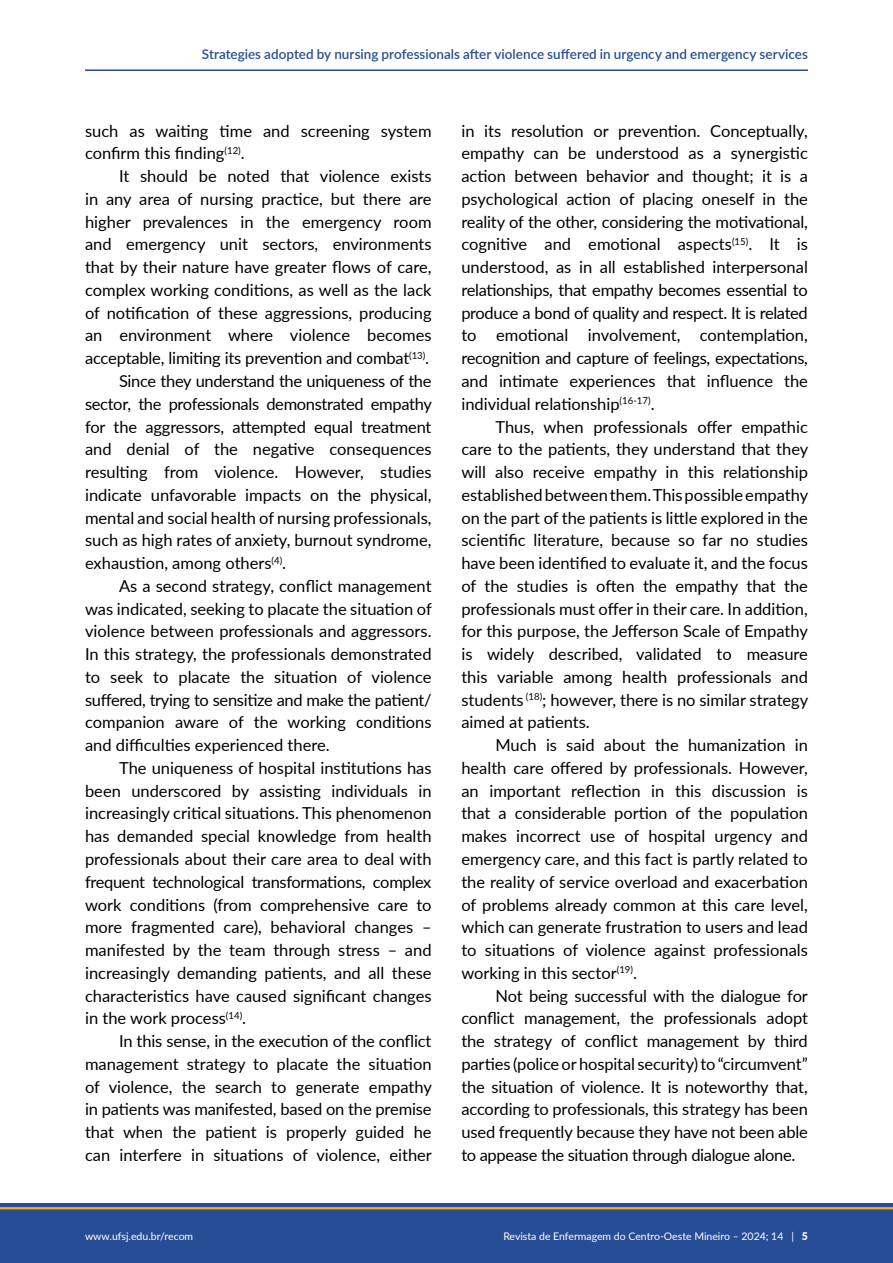
<style>
.page{position:relative;width:893px;height:1263px;background:#fff}
.page>*{position:absolute;margin:0;border:0;box-sizing:border-box;transform-origin:0 0}
.TXT{font:16.5px/22.8px "Lato";color:#000;text-align:justify}
.t1{font:600 13.5px "Lato";color:#274d95}
.t2{font:10.5px "Lato";color:#fff}
.s1{font-weight:900}
</style>
<div class="page">
<div style="left:0;top:1203px;width:893px;height:60px;background:#274d95"></div>
<hr style="left:0;top:1207px;width:893px;height:2px;background:#ffb011">
<hr style="left:85px;top:69px;width:723px;height:2px;background:#274d95">
<p class="t1" style="left:202px;top:44px;width:608px">Strategies adopted by nursing professionals after violence suffered in urgency and emergency services</p>
<p class="TXT" style="left:85px;top:118px;width:348px">such as waiting time and screening system confirm this finding<sup>(12)</sup>.</p>
<p class="TXT" style="left:85px;top:164px;width:348px;text-indent:34px">It should be noted that violence exists in any area of nursing practice, but there are higher prevalences in the emergency room and emergency unit sectors, environments that by their nature have greater flows of care, complex working conditions, as well as the lack of notification of these aggressions, producing an environment where violence becomes acceptable, limiting its prevention and combat<sup>(13)</sup>.</p>
<p class="TXT" style="left:85px;top:369px;width:348px;text-indent:34px">Since they understand the uniqueness of the sector, the professionals demonstrated empathy for the aggressors, attempted equal treatment and denial of the negative consequences resulting from violence. However, studies indicate unfavorable impacts on the physical, mental and social health of nursing professionals, such as high rates of anxiety, burnout syndrome, exhaustion, among others<sup>(4)</sup>.</p>
<p class="TXT" style="left:85px;top:574px;width:348px;text-indent:34px">As a second strategy, conflict management was indicated, seeking to placate the situation of violence between professionals and aggressors.<br>In this strategy, the professionals demonstrated to seek to placate the situation of violence suffered, trying to sensitize and make the patient/ companion aware of the working conditions and difficulties experienced there.</p>
<p class="TXT" style="left:85px;top:756px;width:348px;text-indent:34px">The uniqueness of hospital institutions has been underscored by assisting individuals in increasingly critical situations. This phenomenon has demanded special knowledge from health professionals about their care area to deal with frequent technological transformations, complex work conditions (from comprehensive care to more fragmented care), behavioral changes – manifested by the team through stress – and increasingly demanding patients, and all these characteristics have caused significant changes in the work process<sup>(14)</sup>.</p>
<p class="TXT" style="left:85px;top:1029px;width:348px;text-indent:34px">In this sense, in the execution of the conflict management strategy to placate the situation of violence, the search to generate empathy in patients was manifested, based on the premise that when the patient is properly guided he can interfere in situations of violence, either</p>
<p class="TXT" style="left:461px;top:118px;width:348px">in its resolution or prevention. Conceptually, empathy can be understood as a synergistic action between behavior and thought; it is a psychological action of placing oneself in the reality of the other, considering the motivational, cognitive and emotional aspects<sup>(15)</sup>. It is understood, as in all established interpersonal relationships, that empathy becomes essential to produce a bond of quality and respect. It is related to emotional involvement, contemplation, recognition and capture of feelings, expectations, and intimate experiences that influence the individual relationship<sup>(16-17)</sup>.</p>
<p class="TXT" style="left:461px;top:414px;width:348px;text-indent:34px">Thus, when professionals offer empathic care to the patients, they understand that they will also receive empathy in this relationship established between them. This possible empathy on the part of the patients is little explored in the scientific literature, because so far no studies have been identified to evaluate it, and the focus of the studies is often the empathy that the professionals must offer in their care. In addition, for this purpose, the Jefferson Scale of Empathy is widely described, validated to measure this variable among health professionals and students <sup>(18)</sup>; however, there is no similar strategy aimed at patients.</p>
<p class="TXT" style="left:461px;top:733px;width:348px;text-indent:34px">Much is said about the humanization in health care offered by professionals. However, an important reflection in this discussion is that a considerable portion of the population makes incorrect use of hospital urgency and emergency care, and this fact is partly related to the reality of service overload and exacerbation of problems already common at this care level, which can generate frustration to users and lead to situations of violence against professionals working in this sector<sup>(19)</sup>.</p>
<p class="TXT" style="left:461px;top:983px;width:348px;text-indent:34px">Not being successful with the dialogue for conflict management, the professionals adopt the strategy of conflict management by third parties (police or hospital security) to “circumvent” the situation of violence. It is noteworthy that, according to professionals, this strategy has been used frequently because they have not been able to appease the situation through dialogue alone.</p>
<p class="t2" style="left:85px;top:1228px;width:110px">www.ufsj.edu.br/recom</p>
<p class="t2" style="left:503px;top:1228px;width:306px">Revista de Enfermagem do Centro-Oeste Mineiro – 2024; 14 | <span class="s1">5</span></p>
</div>
